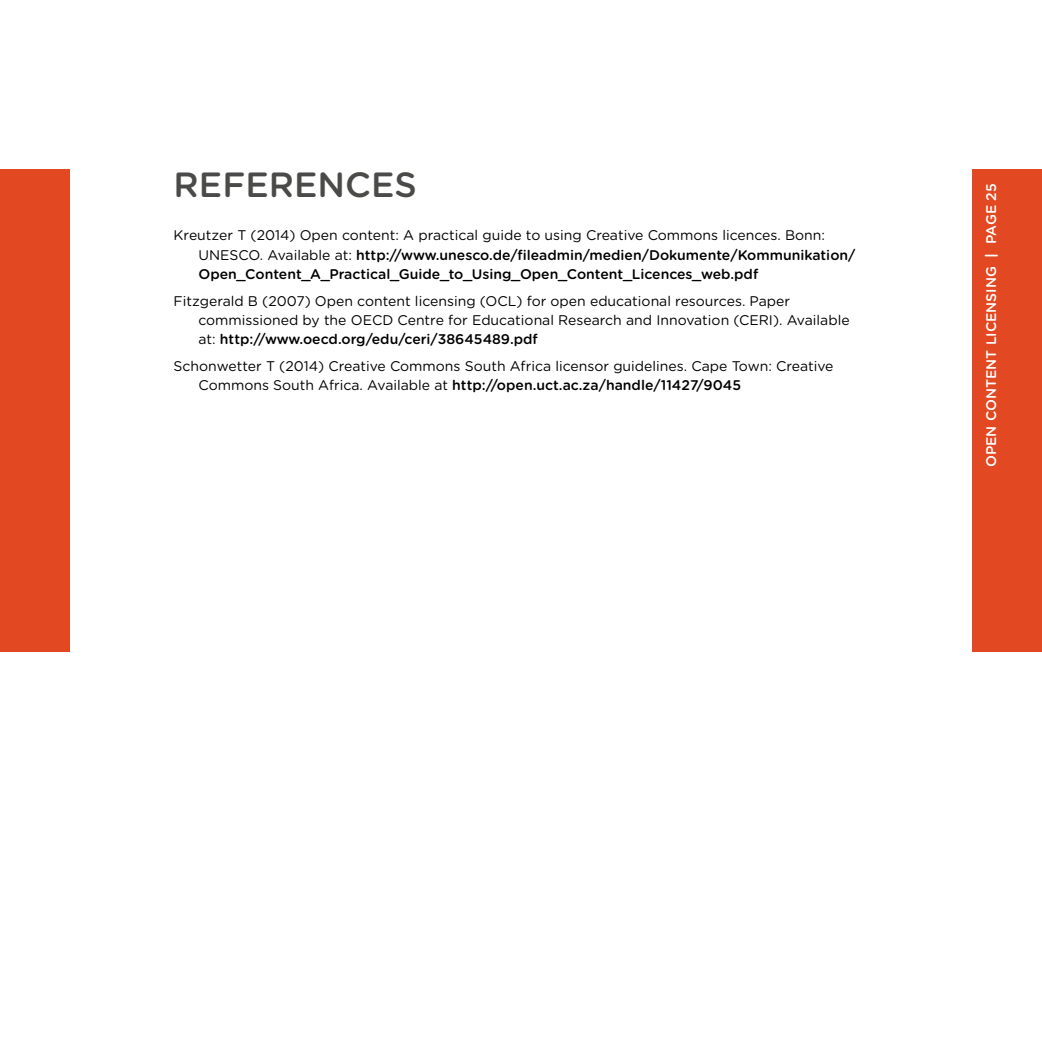
<style>
.page{position:relative;width:1042px;height:1042px;background:#fff}
.page>*{position:absolute;margin:0;border:0;box-sizing:border-box;transform-origin:0 0}
.t1{font:500 35px "Gotham Rounded";color:#4a4a49}
.t2{font:14px/19.2px "Gotham Rounded";color:#000}
.t3{font:500 14px/19.2px "Gotham Rounded";color:#000}
.t4{font:500 14px "Gotham Rounded";color:#fff}
.s1{font-weight:400}
.s2{font-weight:500}
.s3{font-weight:700}
</style>
<div class="page">
<div style="left:0;top:169px;width:69px;height:482px;background:#e24821"></div>
<div style="left:972px;top:169px;width:70px;height:482px;background:#e24821"></div>
<h1 class="t1" style="left:174px;top:159px;width:146px">References</h1>
<p class="t3" style="left:198px;top:225px;width:658px;text-indent:-25px"><span class="s1">Kreutzer T (2014) Open content: A practical guide to using Creative Commons licences. Bonn:<br>UNESCO. Available at:</span> http://www.unesco.de/fileadmin/medien/Dokumente/Kommunikation/<br>Open_Content_A_Practical_Guide_to_Using_Open_Content_Licences_web.pdf</p>
<p class="t2" style="left:198px;top:290px;width:653px;text-indent:-25px">Fitzgerald B (2007) Open content licensing (OCL) for open educational resources. Paper commissioned by the OECD Centre for Educational Research and Innovation (CERI). Available at: <span class="s2">http://www.oecd.org/edu/ceri/38645489.pdf</span></p>
<p class="t2" style="left:198px;top:356px;width:636px;text-indent:-25px">Schonwetter T (2014) Creative Commons South Africa licensor guidelines. Cape Town: Creative<br>Commons South Africa. Available at <span class="s2">http://open.uct.ac.za/handle/11427/9045</span></p>
<p class="t4" style="left:981px;top:467px;width:285px;rotate:-90deg">OPEN CONTENT LICENSING <span class="s3">|</span> PAGE 25</p>
</div>
